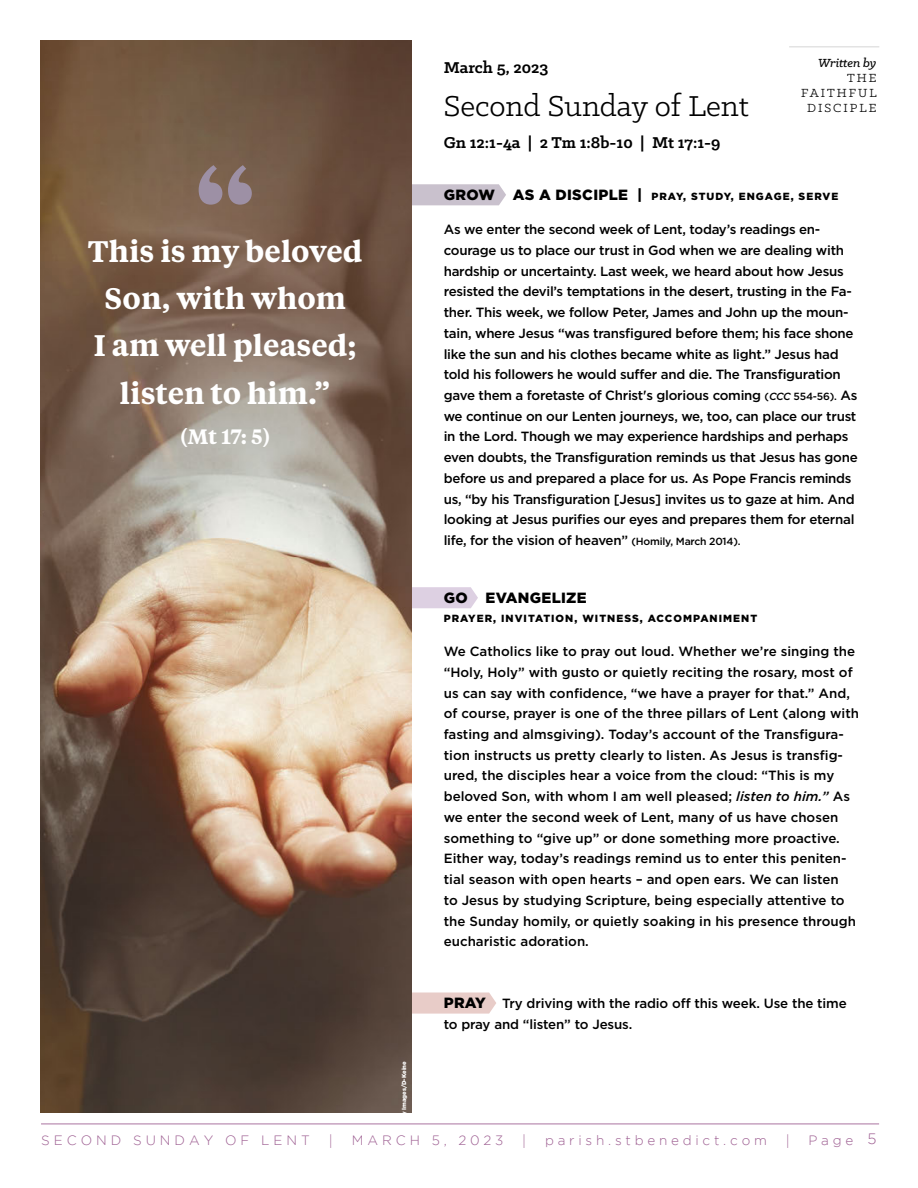
<style>
.page{position:relative;width:918px;height:1188px;background:#fff}
.page>*{position:absolute;margin:0;border:0;box-sizing:border-box;transform-origin:0 0}
.t1{font:800 146.85px "Quincy CF";color:#9d90a5}
.t2{font:32.55px "Klinic Slab";color:#000}
.t3{font:600 29.55px/47.4px "Tiempos Text";color:#fff;text-align:center}
.t4{font:600 20.7px "Tiempos Text";color:#fff}
.t5{font:700 17.7px "Klinic Slab";color:#000}
.t6{font:900 14.85px "Gotham";letter-spacing:.02em;color:#000}
.t7{font:300 13.5px "Rlswlj Gotham";letter-spacing:.28em;color:#9e5f92}
.t8{font:13.5px "Goudy Stout";color:#9e5f92}
.t9{font:500 13.35px/20.7px "Gotham";letter-spacing:-.02em;color:#000}
.t10{font:500 13.35px/20.7px "Gotham";color:#000}
.t11{font:13.35px/14.9px "Klinic Slab";letter-spacing:.15em;color:#000;text-align:right}
.t12{font:italic 500 13.35px "Klinic Slab";color:#000}
.t13{font:900 10.35px "Gotham";letter-spacing:.1em;color:#000}
.t14{font:900 5.85px "Gotham";color:#fff}
.s1{font-size:14.85px}
.s2{font-size:10.35px}
.s3{font-style:italic;font-size:10.35px}
.s4{font-style:italic}
.s5{font-weight:900;font-size:14.85px}
.s6{font-family:"Hyhkmp Gotham";font-size:15px}
</style>
<div class="page">
<hr style="left:41px;top:1124px;width:838px;height:1px;background:#9e5f92">
<svg style="left:411px;top:184px;width:95px;height:21px;background:#cac2cd"></svg>
<svg style="left:411px;top:993px;width:85px;height:21px;background:#e7cdc9"></svg>
<svg style="left:411px;top:587px;width:67px;height:21px"></svg>
<img style="left:41px;top:40px;width:370px;height:1073px">
<hr style="left:789px;top:46px;width:90px;height:2px;background:#e3e3e3">
<h1 class="t1" style="left:194px;top:108px;width:63px">“</h1>
<h3 class="t3" style="left:88px;top:226px;width:276px">This is my beloved</h3>
<h3 class="t3" style="left:94px;top:273px;width:264px">Son, with whom<br>I am well pleased; listen to him.”</h3>
<h3 class="t4" style="left:180px;top:423px;width:92px">(Mt 17: 5)</h3>
<p class="t14" style="left:400px;top:1129px;width:69px;rotate:-90deg">Getty Images/D-Keine</p>
<p class="t12" style="left:818px;top:54px;width:60px">Written by</p>
<p class="t11" style="left:801px;top:70px;width:77px">THE<br>FAITHFUL<br>DISCIPLE</p>
<h3 class="t5" style="left:444px;top:56px;width:106px">March 5, 2023</h3>
<h2 class="t2" style="left:444px;top:85px;width:306px">Second Sunday of Lent</h2>
<h3 class="t5" style="left:444px;top:131px;width:278px">Gn 12:1-4a | 2 Tm 1:8b-10 | Mt 17:1-9</h3>
<p class="t13" style="left:444px;top:189px;width:396px"><span class="s1">GROW AS A DISCIPLE |</span> PRAY, STUDY, ENGAGE, SERVE</p>
<p class="t9" style="left:444px;top:219px;width:415px">As we enter the second week of Lent, today’s readings en&shy;courage us to place our trust in God when we are dealing with hardship or uncertainty. Last week, we heard about how Jesus resisted the devil’s temptations in the desert, trusting in the Fa&shy;ther. This week, we follow Peter, James and John up the moun&shy;tain, where Jesus “was transfigured before them; his face shone like the sun and his clothes became white as light.” Jesus had told his followers he would suffer and die. The Transfiguration gave them a foretaste of Christ's glorious coming <span class="s2">(</span><span class="s3">CCC</span> <span class="s2">554-56).</span> As we continue on our Lenten journeys, we, too, can place our trust in the Lord. Though we may experience hardships and perhaps even doubts, the Transfiguration reminds us that Jesus has gone before us and prepared a place for us. As Pope Francis reminds us, “by his Transfiguration [Jesus] invites us to gaze at him. And looking at Jesus purifies our eyes and prepares them for eternal life, for the vision of heaven” <span class="s2">(Homily, March 2014).</span></p>
<p class="t6" style="left:444px;top:587px;width:145px">GO EVANGELIZE</p>
<p class="t13" style="left:444px;top:611px;width:315px">PRAYER, INVITATION, WITNESS, ACCOMPANIMENT</p>
<p class="t10" style="left:444px;top:641px;width:417px">We Catholics like to pray out loud. Whether we’re singing the “Holy, Holy” with gusto or quietly reciting the rosary, most of us can say with confidence, “we have a prayer for that.” And, of course, prayer is one of the three pillars of Lent (along with fasting and almsgiving). Today’s account of the Transfigura&shy;tion instructs us pretty clearly to listen. As Jesus is transfig&shy;ured, the disciples hear a voice from the cloud: “This is my beloved Son, with whom I am well pleased; <span class="s4">listen to him.”</span> As we enter the second week of Lent, many of us have chosen something to “give up” or done something more proactive.<br>Either way, today’s readings remind us to enter this peniten&shy;tial season with open hearts – and open ears. We can listen<br>to Jesus by studying Scripture, being especially attentive to the Sunday homily, or quietly soaking in his presence through eucharistic adoration.</p>
<p class="t9" style="left:444px;top:993px;width:405px"><span class="s5">PRAY</span> Try driving with the radio off this week. Use the time to pray and “listen” to Jesus.</p>
<p class="t7" style="left:41px;top:1132px;width:270px">SECOND SUNDAY OF LENT</p>
<p class="t8" style="left:330px;top:1131px;width:4px">|</p>
<p class="t7" style="left:352px;top:1132px;width:153px">MARCH 5, 2023</p>
<p class="t8" style="left:523px;top:1131px;width:4px">|</p>
<p class="t7" style="left:545px;top:1132px;width:223px">parish.stbenedict.com</p>
<p class="t8" style="left:786px;top:1131px;width:4px">|</p>
<p class="t7" style="left:809px;top:1132px;width:70px">Page <span class="s6">5</span></p>
</div>
